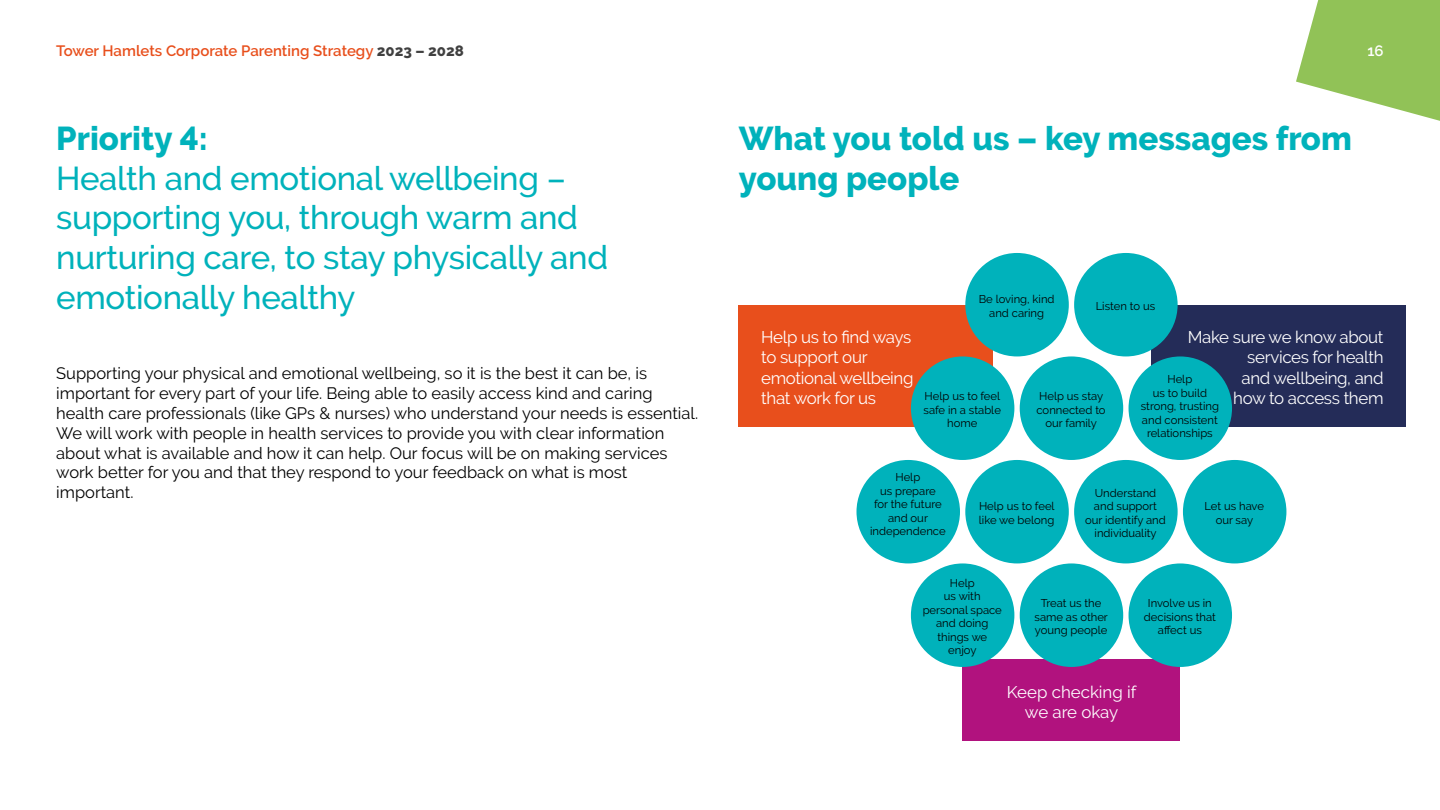
<style>
.page{position:relative;width:1440px;height:810px;background:#fff}
.page>*{position:absolute;margin:0;border:0;box-sizing:border-box;transform-origin:0 0}
.Page_Head{font:500 33px/39.6px "Raleway";letter-spacing:-.01em;color:#00b2bb}
.Page_Head-2{font:800 33px/39.6px "Raleway";color:#00b2bb}
.diagram_1{font:16.88px/20.2px "Raleway";letter-spacing:-.02em;color:#fff}
.diagram_1-2{font:16.88px/20.2px "Raleway";color:#fff;text-align:center}
.Body_1_regular{font:16.5px/19.8px "Raleway";color:#000}
.t1{font:600 15px "Raleway";color:#e84f1c}
.t2{font:600 15px "Raleway";color:#fff}
.diagram_1-3{font:11.25px/13.5px "Raleway";color:#000;text-align:center}
.s1{font-weight:800;color:#404040}
.s2{font-weight:800}
</style>
<div class="page">
<svg style="left:1296px;top:0;width:144px;height:121px"></svg>
<div style="left:739px;top:305px;width:254px;height:121px;background:#e84f1c"></div>
<div style="left:1152px;top:305px;width:254px;height:121px;background:#242c58"></div>
<div style="left:963px;top:659px;width:217px;height:82px;background:#b1127e"></div>
<div style="left:965px;top:253px;width:104px;height:103px;background:#00b2bb;border-radius:50%"></div>
<div style="left:911px;top:356px;width:103px;height:104px;background:#00b2bb;border-radius:50%"></div>
<div style="left:856px;top:460px;width:104px;height:103px;background:#00b2bb;border-radius:50%"></div>
<div style="left:911px;top:563px;width:103px;height:104px;background:#00b2bb;border-radius:50%"></div>
<div style="left:1074px;top:253px;width:104px;height:103px;background:#00b2bb;border-radius:50%"></div>
<div style="left:1020px;top:356px;width:103px;height:104px;background:#00b2bb;border-radius:50%"></div>
<div style="left:965px;top:460px;width:104px;height:103px;background:#00b2bb;border-radius:50%"></div>
<div style="left:1020px;top:563px;width:103px;height:104px;background:#00b2bb;border-radius:50%"></div>
<div style="left:1129px;top:356px;width:103px;height:104px;background:#00b2bb;border-radius:50%"></div>
<div style="left:1074px;top:460px;width:104px;height:103px;background:#00b2bb;border-radius:50%"></div>
<div style="left:1183px;top:460px;width:103px;height:103px;background:#00b2bb;border-radius:50%"></div>
<div style="left:1129px;top:563px;width:103px;height:104px;background:#00b2bb;border-radius:50%"></div>
<p class="t1" style="left:56px;top:42px;width:409px">Tower Hamlets Corporate Parenting Strategy <span class="s1">2023 – 2028</span></p>
<p class="t2" style="left:1368px;top:42px;width:18px">16</p>
<h3 class="Page_Head" style="left:56px;top:119px;width:553px"><span class="s2">Priority 4:<br></span>Health and emotional wellbeing – supporting you, through warm and nurturing care, to stay physically and emotionally healthy</h3>
<h3 class="Page_Head-2" style="left:739px;top:119px;width:615px">What you told us – key messages from young people</h3>
<p class="diagram_1-3" style="left:979px;top:293px;width:77px">Be loving, kind and caring</p>
<p class="diagram_1-3" style="left:1096px;top:299px;width:61px">Listen to us</p>
<p class="Body_1_regular" style="left:56px;top:364px;width:643px">Supporting your physical and emotional wellbeing, so it is the best it can be, is important for every part of your life. Being able to easily access kind and caring health care professionals (like GPs &amp; nurses) who understand your needs is essential.<br>We will work with people in health services to provide you with clear information about what is available and how it can help. Our focus will be on making services work better for you and that they respond to your feedback on what is most important.</p>
<p class="diagram_1" style="left:761px;top:327px;width:154px">Help us to find ways to support our emotional wellbeing that work for us</p>
<p class="diagram_1" style="left:1188px;top:327px;width:197px;text-align:right">Make sure we know about services for health<br>and wellbeing, and<br>how to access them</p>
<p class="diagram_1-3" style="left:1141px;top:373px;width:80px">Help<br>us to build strong, trusting and consistent relationships</p>
<p class="diagram_1-3" style="left:924px;top:389px;width:79px">Help us to feel safe in a stable home</p>
<p class="diagram_1-3" style="left:1037px;top:389px;width:71px">Help us stay connected to our family</p>
<p class="diagram_1-3" style="left:870px;top:470px;width:77px">Help<br>us prepare<br>for the future and our independence</p>
<p class="diagram_1-3" style="left:979px;top:500px;width:77px;text-align:left">Help us to feel like we belong</p>
<p class="diagram_1-3" style="left:1085px;top:486px;width:82px">Understand and support our identify and individuality</p>
<p class="diagram_1-3" style="left:1205px;top:500px;width:61px">Let us have our say</p>
<p class="diagram_1-3" style="left:923px;top:576px;width:81px">Help<br>us with personal space and doing things we enjoy</p>
<p class="diagram_1-3" style="left:1035px;top:596px;width:75px">Treat us the same as other young people</p>
<p class="diagram_1-3" style="left:1144px;top:596px;width:73px">Involve us in decisions that affect us</p>
<p class="diagram_1-2" style="left:1007px;top:682px;width:131px">Keep checking if we are okay</p>
</div>
